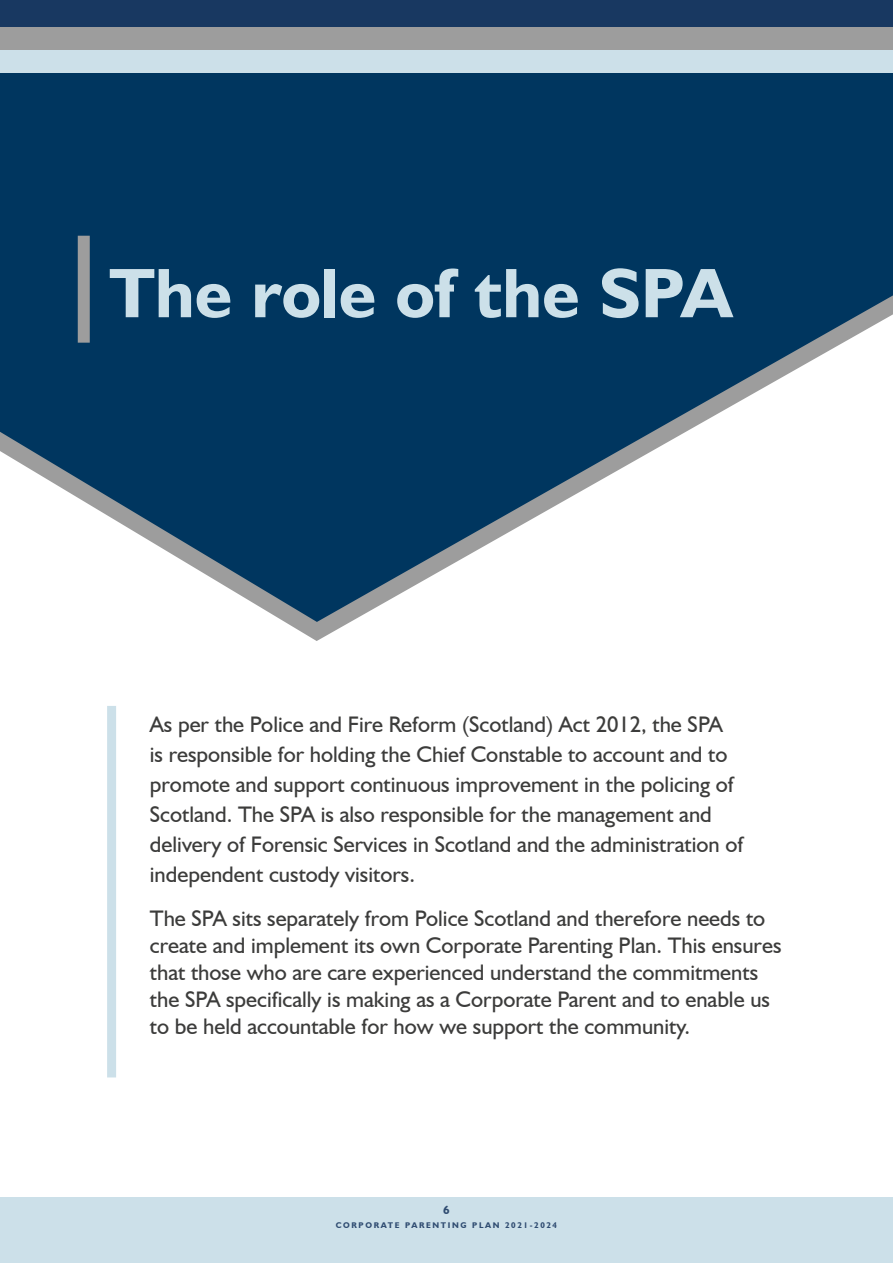
<style>
.page{position:relative;width:893px;height:1263px;background:#fff}
.page>*{position:absolute;margin:0;border:0;box-sizing:border-box;transform-origin:0 0}
.Heading_1tab{font:700 70.5px "Humanist 521 BT";color:#cce0e9}
.Body_line_L{font:22.5px/30px "Humanist 521 BT";color:#3c3c3b}
.t1{font:700 12px "Humanist 521 BT";color:#2f4c71}
.t2{font:700 8.25px "Humanist 521 BT";letter-spacing:.2em;color:#2f4c71}
</style>
<div class="page">
<svg style="left:0;top:73px;width:893px;height:568px"></svg>
<div style="left:0;top:1197px;width:893px;height:66px;background:#cce0e9"></div>
<div style="left:0;top:0;width:893px;height:27px;background:#183861"></div>
<div style="left:0;top:27px;width:893px;height:23px;background:#9d9d9d"></div>
<div style="left:0;top:50px;width:893px;height:23px;background:#cce0e9"></div>
<div style="left:78px;top:236px;width:12px;height:107px;background:#9d9d9d"></div>
<div style="left:107px;top:706px;width:9px;height:371px;background:#cce0e9"></div>
<h1 class="Heading_1tab" style="left:109px;top:249px;width:624px">The role of the SPA</h1>
<p class="Body_line_L" style="left:150px;top:708px;width:595px">As per the Police and Fire Reform (Scotland) Act 2012, the SPA<br>is responsible for holding the Chief Constable to account and to promote and support continuous improvement in the policing of Scotland. The SPA is also responsible for the management and delivery of Forensic Services in Scotland and the administration of independent custody visitors.</p>
<p class="Body_line_L" style="left:150px;top:904px;width:633px;line-height:27px">The SPA sits separately from Police Scotland and therefore needs to create and implement its own Corporate Parenting Plan. This ensures that those who are care experienced understand the commitments the SPA specifically is making as a Corporate Parent and to enable us to be held accountable for how we support the community.</p>
<p class="t1" style="left:443px;top:1202px;width:8px">6</p>
<p class="t2" style="left:336px;top:1220px;width:223px">CORPORATE PARENTING PLAN 2021-2024</p>
</div>
